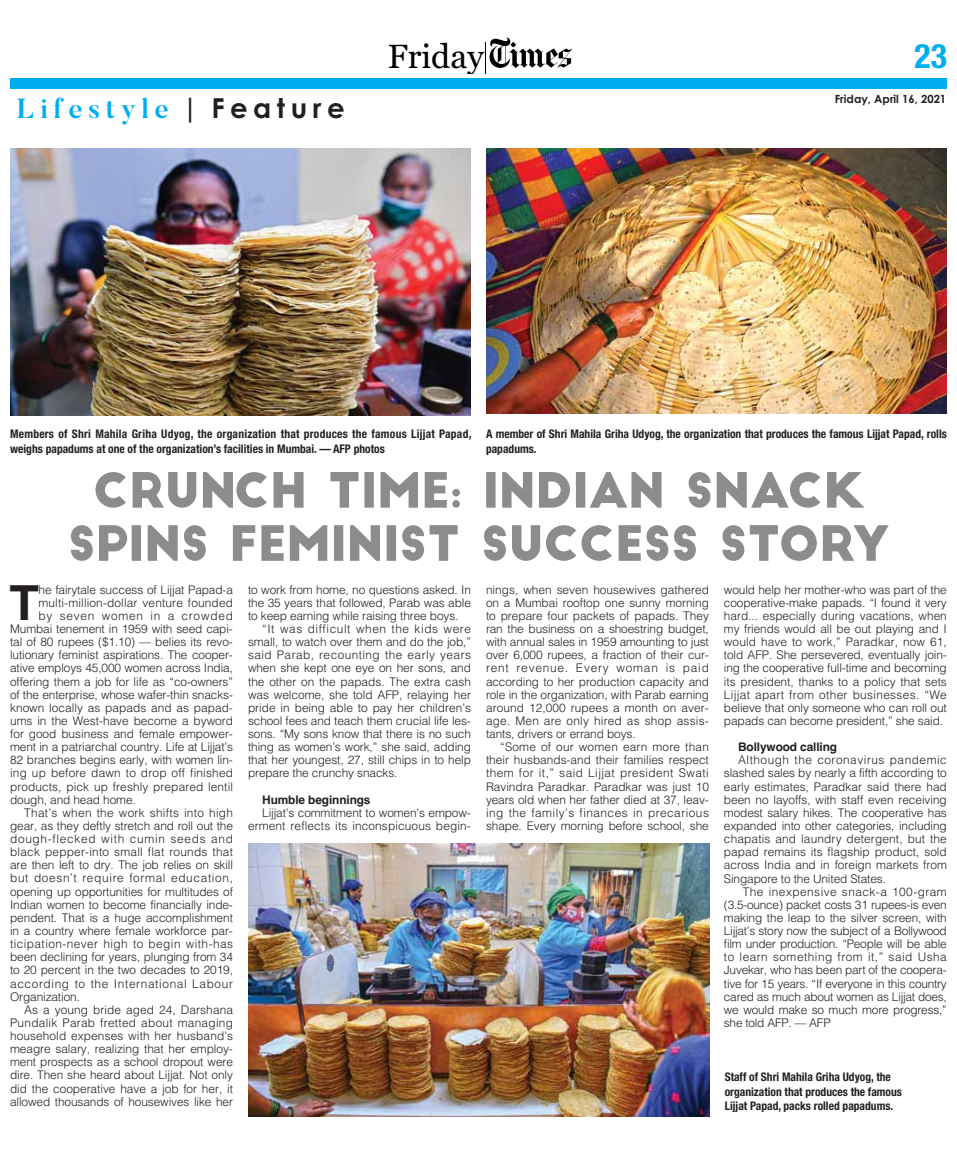
<style>
.page{position:relative;width:957px;height:1152px;background:#fff}
.page>*{position:absolute;margin:0;border:0;box-sizing:border-box;transform-origin:0 0}
.t1{font:700 48.25px "Helvetica";color:#231f20}
.t2{font:700 condensed 33.75px "Helvetica Neue";color:#00aeef}
.t3{font:33.5px "Georgia+T42";color:#000}
.t4{font:700 27.5px "Butler";letter-spacing:.2em;color:#00aeef}
.t5{font:300 11.88px/13.1px "Helvetica";letter-spacing:-.01em;color:#231f20;text-align:justify}
.t6{font:700 condensed 11.88px/14.4px "Helvetica Neue";color:#231f20}
.t7{font:300 11.88px/13.1px "Helvetica";letter-spacing:.01em;color:#231f20;text-align:right}
.t8{font:700 condensed 11.88px/14.4px "Helvetica Neue";letter-spacing:.02em;color:#231f20}
.t9{font:300 11.88px "Helvetica";letter-spacing:.02em;color:#231f20}
.t10{font:300 11.88px "Helvetica";letter-spacing:.055em;color:#231f20}
.t11{font:300 11.88px "Helvetica";letter-spacing:.035em;color:#231f20}
.t12{font:300 11.88px "Helvetica";letter-spacing:.015em;color:#231f20}
.t13{font:700 11.88px "Helvetica";letter-spacing:-.01em;color:#231f20}
.t14{font:300 11.88px "Helvetica";letter-spacing:.025em;color:#231f20}
.t15{font:300 11.88px "Helvetica";letter-spacing:.06em;color:#231f20}
.t16{font:300 11.88px "Helvetica";letter-spacing:.065em;color:#231f20}
.t17{font:700 11.25px "Century Gothic";color:#231f20}
.s1{color:#231f20}
.s2{font-family:"Century Gothic";color:#231f20}
</style>
<div class="page">
<div style="left:10px;top:78px;width:937px;height:11px;background:#00aeef"></div>
<svg style="left:489px;top:37px;width:83px;height:31px"></svg>
<hr style="left:485px;top:42px;width:1px;height:32px;background:#000">
<img style="left:10px;top:148px;width:461px;height:267px">
<img style="left:486px;top:148px;width:461px;height:266px">
<svg style="left:71px;top:525px;width:817px;height:36px"></svg>
<svg style="left:95px;top:472px;width:769px;height:36px"></svg>
<img style="left:248px;top:843px;width:461px;height:273px">
<h3 class="t3" style="left:388px;top:36px;width:98px">Friday</h3>
<h2 class="t2" style="left:914px;top:44px;width:34px">23</h2>
<h3 class="t4" style="left:17px;top:92px;width:329px">Lifestyle <span class="s1">|</span> <span class="s2">Feature</span></h3>
<p class="t17" style="left:835px;top:92px;width:113px">Friday, April 16, 2021</p>
<p class="t8" style="left:10px;top:428px;width:463px">Members of Shri Mahila Griha Udyog, the organization that produces the famous Lijjat Papad, weighs papadums at one of the organization’s facilities in Mumbai. — AFP photos</p>
<p class="t6" style="left:486px;top:428px;width:462px">A member of Shri Mahila Griha Udyog, the organization that produces the famous Lijjat Papad, rolls papadums.</p>
<h1 class="t1" style="left:10px;top:585px;width:31px">T</h1>
<p class="t5" style="left:39px;top:584px;width:196px">he fairytale success of Lijjat Papad-a</p>
<p class="t7" style="left:39px;top:597px;width:196px">multi-million-dollar venture founded</p>
<p class="t16" style="left:39px;top:611px;width:196px">by seven women in a crowded</p>
<p class="t5" style="left:10px;top:623px;width:224px">Mumbai tenement in 1959 with seed capi-</p>
<p class="t5" style="left:10px;top:636px;width:224px">tal of 80 rupees ($1.10) — belies its revo-</p>
<p class="t5" style="left:10px;top:649px;width:224px">lutionary feminist aspirations. The cooper-</p>
<p class="t5" style="left:10px;top:663px;width:224px">ative employs 45,000 women across India,</p>
<p class="t5" style="left:10px;top:676px;width:224px">offering them a job for life as “co-owners”</p>
<p class="t5" style="left:10px;top:689px;width:224px">of the enterprise, whose wafer-thin snacks-</p>
<p class="t5" style="left:10px;top:702px;width:224px">known locally as papads and as papad-</p>
<p class="t5" style="left:10px;top:715px;width:224px">ums in the West-have become a byword</p>
<p class="t5" style="left:10px;top:728px;width:224px">for good business and female empower-</p>
<p class="t5" style="left:10px;top:741px;width:224px">ment in a patriarchal country. Life at Lijjat’s</p>
<p class="t5" style="left:10px;top:754px;width:224px">82 branches begins early, with women lin-</p>
<p class="t12" style="left:10px;top:769px;width:224px">ing up before dawn to drop off finished</p>
<p class="t5" style="left:10px;top:781px;width:224px">products, pick up freshly prepared lentil</p>
<p class="t5" style="left:10px;top:794px;width:127px">dough, and head home.</p>
<p class="t14" style="left:24px;top:808px;width:210px">That’s when the work shifts into high</p>
<p class="t5" style="left:10px;top:820px;width:224px">gear, as they deftly stretch and roll out the</p>
<p class="t15" style="left:10px;top:834px;width:224px">dough-flecked with cumin seeds and</p>
<p class="t9" style="left:10px;top:847px;width:224px">black pepper-into small flat rounds that</p>
<p class="t5" style="left:10px;top:859px;width:224px">are then left to dry. The job relies on skill</p>
<p class="t10" style="left:10px;top:874px;width:224px">but doesn’t require formal education,</p>
<p class="t5" style="left:10px;top:886px;width:224px">opening up opportunities for multitudes of</p>
<p class="t5" style="left:10px;top:899px;width:224px">Indian women to become financially inde-</p>
<p class="t5" style="left:10px;top:912px;width:224px">pendent. That is a huge accomplishment</p>
<p class="t5" style="left:10px;top:925px;width:224px">in a country where female workforce par-</p>
<p class="t11" style="left:10px;top:939px;width:224px">ticipation-never high to begin with-has</p>
<p class="t5" style="left:10px;top:951px;width:224px">been declining for years, plunging from 34</p>
<p class="t5" style="left:10px;top:964px;width:224px">to 20 percent in the two decades to 2019,</p>
<p class="t10" style="left:10px;top:979px;width:224px">according to the International Labour</p>
<p class="t5" style="left:10px;top:991px;width:71px">Organization.</p>
<p class="t7" style="left:24px;top:1004px;width:210px">As a young bride aged 24, Darshana</p>
<p class="t9" style="left:10px;top:1018px;width:224px">Pundalik Parab fretted about managing</p>
<p class="t7" style="left:10px;top:1030px;width:224px">household expenses with her husband’s</p>
<p class="t5" style="left:10px;top:1043px;width:224px">meagre salary, realizing that her employ-</p>
<p class="t5" style="left:10px;top:1056px;width:224px">ment prospects as a school dropout were</p>
<p class="t5" style="left:10px;top:1069px;width:224px">dire. Then she heard about Lijjat. Not only</p>
<p class="t5" style="left:10px;top:1083px;width:224px">did the cooperative have a job for her, it</p>
<p class="t5" style="left:10px;top:1096px;width:224px">allowed thousands of housewives like her</p>
<p class="t5" style="left:248px;top:584px;width:224px">to work from home, no questions asked. In the 35 years that followed, Parab was able to keep earning while raising three boys.</p>
<p class="t5" style="left:248px;top:623px;width:224px;text-indent:14px">“It was difficult when the kids were small, to watch over them and do the job,” said Parab, recounting the early years when she kept one eye on her sons, and the other on the papads. The extra cash was welcome, she told AFP, relaying her pride in being able to pay her children’s school fees and teach them crucial life les&shy;sons. “My sons know that there is no such thing as women’s work,” she said, adding that her youngest, 27, still chips in to help prepare the crunchy snacks.</p>
<p class="t13" style="left:262px;top:795px;width:110px">Humble beginnings</p>
<p class="t7" style="left:248px;top:807px;width:224px">Lijjat’s commitment to women’s empow&shy;erment reflects its inconspicuous begin-</p>
<p class="t5" style="left:486px;top:584px;width:224px">nings, when seven housewives gathered on a Mumbai rooftop one sunny morning to prepare four packets of papads. They ran the business on a shoestring budget, with annual sales in 1959 amounting to just over 6,000 rupees, a fraction of their cur&shy;rent revenue. Every woman is paid according to her production capacity and role in the organization, with Parab earning around 12,000 rupees a month on aver&shy;age. Men are only hired as shop assis&shy;tants, drivers or errand boys.</p>
<p class="t5" style="left:486px;top:741px;width:224px;text-indent:14px">“Some of our women earn more than their husbands-and their families respect them for it,” said Lijjat president Swati Ravindra Paradkar. Paradkar was just 10 years old when her father died at 37, leav&shy;ing the family’s finances in precarious shape. Every morning before school, she</p>
<p class="t5" style="left:724px;top:584px;width:224px">would help her mother-who was part of the cooperative-make papads. “I found it very hard... especially during vacations, when my friends would all be out playing and I would have to work,” Paradkar, now 61, told AFP. She persevered, eventually join&shy;ing the cooperative full-time and becoming its president, thanks to a policy that sets Lijjat apart from other businesses. “We believe that only someone who can roll out papads can become president,” she said.</p>
<p class="t13" style="left:738px;top:742px;width:101px">Bollywood calling</p>
<p class="t5" style="left:724px;top:754px;width:224px;text-indent:14px">Although the coronavirus pandemic slashed sales by nearly a fifth according to early estimates, Paradkar said there had been no layoffs, with staff even receiving modest salary hikes. The cooperative has expanded into other categories, including chapatis and laundry detergent, but the papad remains its flagship product, sold across India and in foreign markets from Singapore to the United States.</p>
<p class="t5" style="left:724px;top:886px;width:224px;text-indent:19px">The inexpensive snack-a 100-gram (3.5-ounce) packet costs 31 rupees-is even making the leap to the silver screen, with Lijjat’s story now the subject of a Bollywood film under production. “People will be able to learn something from it,” said Usha Juvekar, who has been part of the coopera&shy;tive for 15 years. “If everyone in this country cared as much about women as Lijjat does, we would make so much more progress,” she told AFP. — AFP</p>
<p class="t6" style="left:724px;top:1071px;width:179px">Staff of Shri Mahila Griha Udyog, the organization that produces the famous<br>Lijjat Papad, packs rolled papadums.</p>
</div>
